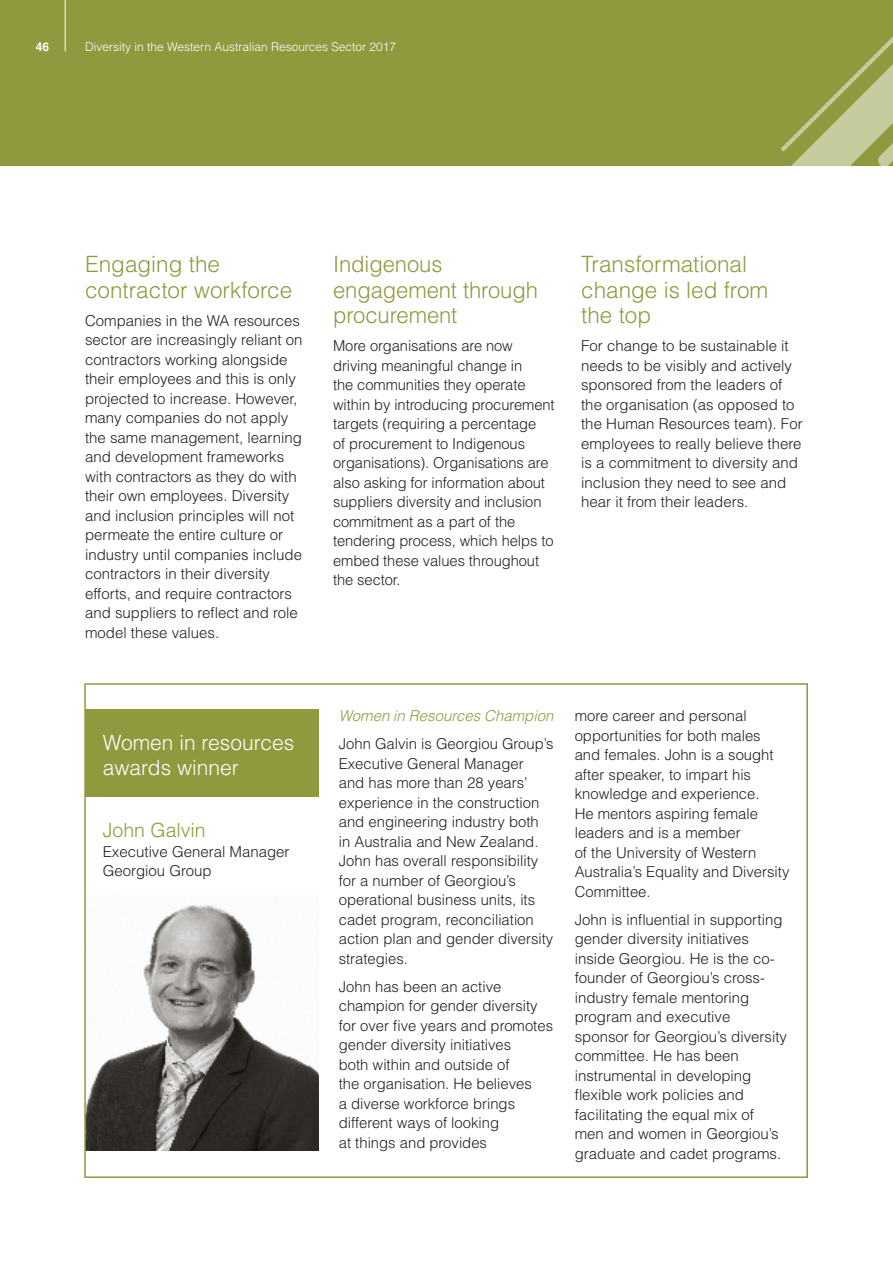
<style>
.page{position:relative;width:893px;height:1263px;background:#fff}
.page>*{position:absolute;margin:0;border:0;box-sizing:border-box;transform-origin:0 0}
.t1{font:300 22.5px/25.5px "Helvetica LT Std";color:#8f993e}
.t2{font:300 21px/25.5px "Helvetica LT Std";color:#fff}
.t3{font:300 19.5px "Helvetica LT Std";color:#8f993e}
.t4{font:300 15px/19.5px "Helvetica LT Std";color:#221f1f}
.t5{font:italic 300 15px "Helvetica LT Std";color:#8f993e}
.t6{font:300 12px "Helvetica LT Std";color:#fff}
.t7{font:700 12px "Helvetica LT Std";color:#fff}
</style>
<div class="page">
<div style="left:0;top:0;width:893px;height:166px;background:#8f993e"></div>
<img style="left:87px;top:905px;width:232px;height:245px">
<div style="left:85px;top:709px;width:234px;height:87px;background:#8f993e"></div>
<div style="left:84px;top:683px;width:724px;height:495px;border:2px solid #8f993e"></div>
<hr style="left:65px;top:0;width:1px;height:52px;background:#fff">
<svg style="left:781px;top:36px;width:112px;height:130px"></svg>
<p class="t7" style="left:36px;top:42px;width:15px">46</p>
<p class="t6" style="left:85px;top:42px;width:313px">Diversity in the Western Australian Resources Sector 2017</p>
<h1 class="t1" style="left:85px;top:253px;width:209px">Engaging the contractor workforce</h1>
<p class="t4" style="left:85px;top:312px;width:219px">Companies in the WA resources sector are increasingly reliant on contractors working alongside their employees and this is only projected to increase. However, many companies do not apply the same management, learning and development frameworks with contractors as they do with their own employees. Diversity and inclusion principles will not permeate the entire culture or industry until companies include contractors in their diversity efforts, and require contractors and suppliers to relect and role model these values.</p>
<h2 class="t2" style="left:103px;top:731px;width:193px">Women in resources awards winner</h2>
<h3 class="t3" style="left:103px;top:823px;width:104px">John Galvin</h3>
<p class="t4" style="left:103px;top:843px;width:188px">Executive General Manager<br>Georgiou Group</p>
<h1 class="t1" style="left:333px;top:253px;width:206px">Indigenous engagement through procurement</h1>
<p class="t4" style="left:333px;top:337px;width:223px">More organisations are now driving meaningful change in<br>the communities they operate within by introducing procurement targets (requiring a percentage<br>of procurement to Indigenous organisations). Organisations are also asking for information about suppliers diversity and inclusion commitment as a part of the tendering process, which helps to embed these values throughout the sector.</p>
<h1 class="t1" style="left:581px;top:253px;width:189px">Transformational change is led from the top</h1>
<p class="t4" style="left:581px;top:337px;width:223px">For change to be sustainable it needs to be visibly and actively sponsored from the leaders of the organisation (as opposed to the Human Resources team). For employees to really believe there is a commitment to diversity and inclusion they need to see and hear it from their leaders.</p>
<p class="t5" style="left:339px;top:710px;width:216px">Women in Resources Champion</p>
<p class="t4" style="left:339px;top:735px;width:216px">John Galvin is Georgiou Group’s<br>Executive General Manager<br>and has more than 28 years’ experience in the construction and engineering industry both in Australia and New Zealand.<br>John has overall responsibility for a number of Georgiou’s operational business units, its cadet program, reconciliation action plan and gender diversity strategies.</p>
<p class="t4" style="left:339px;top:978px;width:216px">John has been an active champion for gender diversity for over ive years and promotes gender diversity initiatives<br>both within and outside of<br>the organisation. He believes<br>a diverse workforce brings different ways of looking<br>at things and provides</p>
<p class="t4" style="left:575px;top:707px;width:216px">more career and personal opportunities for both males and females. John is a sought after speaker, to impart his knowledge and experience.<br>He mentors aspiring female leaders and is a member<br>of the University of Western<br>Australia’s Equality and Diversity<br>Committee.</p>
<p class="t4" style="left:575px;top:911px;width:214px">John is inluential in supporting gender diversity initiatives inside Georgiou. He is the co&shy;founder of Georgiou’s cross&shy;industry female mentoring program and executive sponsor for Georgiou’s diversity committee. He has been instrumental in developing lexible work policies and facilitating the equal mix of<br>men and women in Georgiou’s graduate and cadet programs.</p>
</div>
